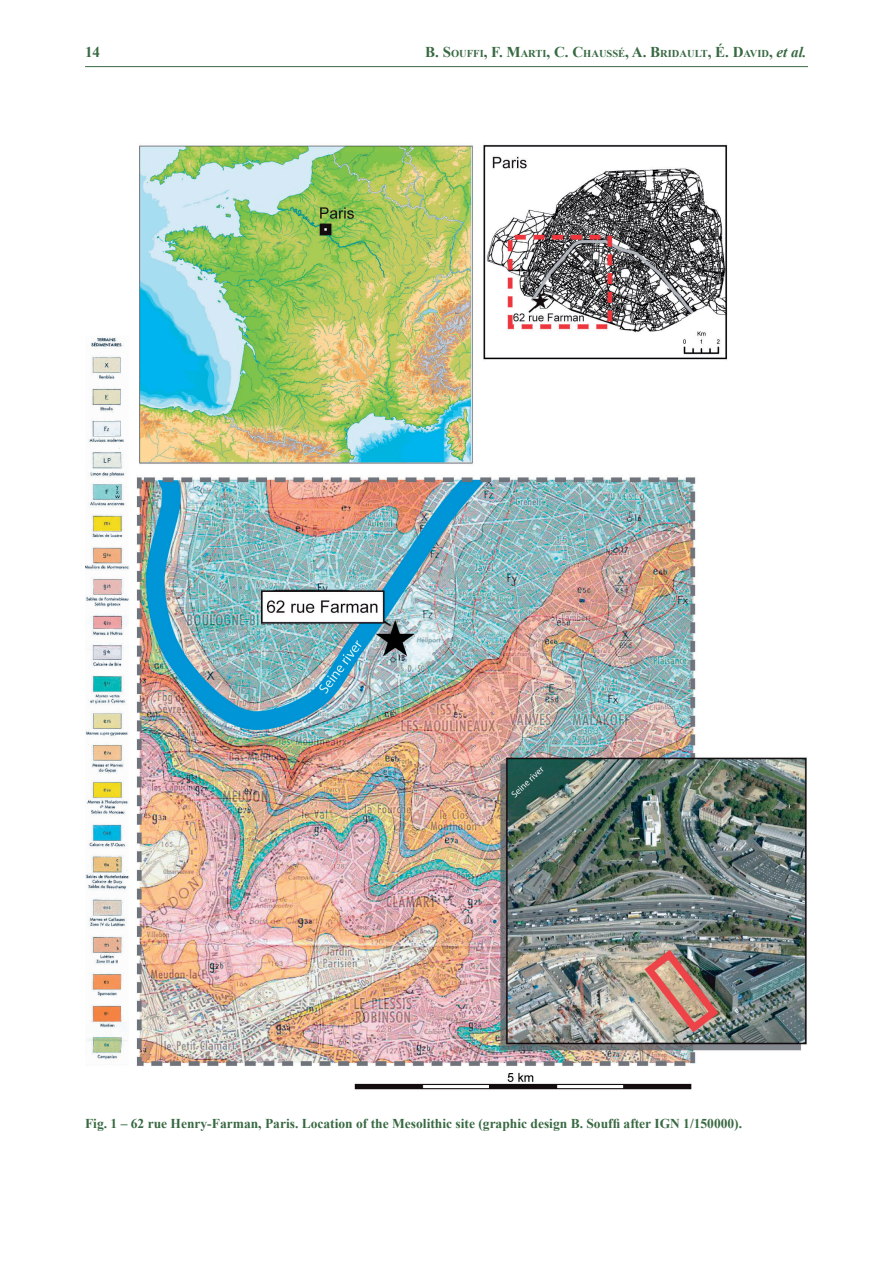
<style>
.page{position:relative;width:893px;height:1263px;background:#fff}
.page>*{position:absolute;margin:0;border:0;box-sizing:border-box;transform-origin:0 0}
.t1{font:700 15px "Times New Roman";color:#396943}
.t2{font:700 13.5px "Times New Roman";color:#396943}
.t3{font:700 10.5px "Times New Roman";color:#396943}
.s1{font-size:15px}
.s2{font-style:italic;font-size:15px}
</style>
<div class="page">
<hr style="left:85px;top:66px;width:723px;height:1px;background:#396943">
<img style="left:85px;top:144px;width:722px;height:946px">
<p class="t1" style="left:85px;top:42px;width:16px">14</p>
<p class="t3" style="left:425px;top:46px;width:383px"><span class="s1">B.</span> <span class="s1">S</span>OUFFI<span class="s1">, F.</span> <span class="s1">M</span>ARTI<span class="s1">, C.</span> <span class="s1">C</span>HAUSSÉ<span class="s1">, A.</span> <span class="s1">B</span>RIDAULT<span class="s1">, É.</span> <span class="s1">D</span>AVID<span class="s1">,</span> <span class="s2">et al.</span></p>
<p class="t2" style="left:85px;top:1114px;width:659px">Fig. 1 – 62 rue Henry-Farman, Paris. Location of the Mesolithic site (graphic design B. Souffi after IGN 1/150000).</p>
</div>
